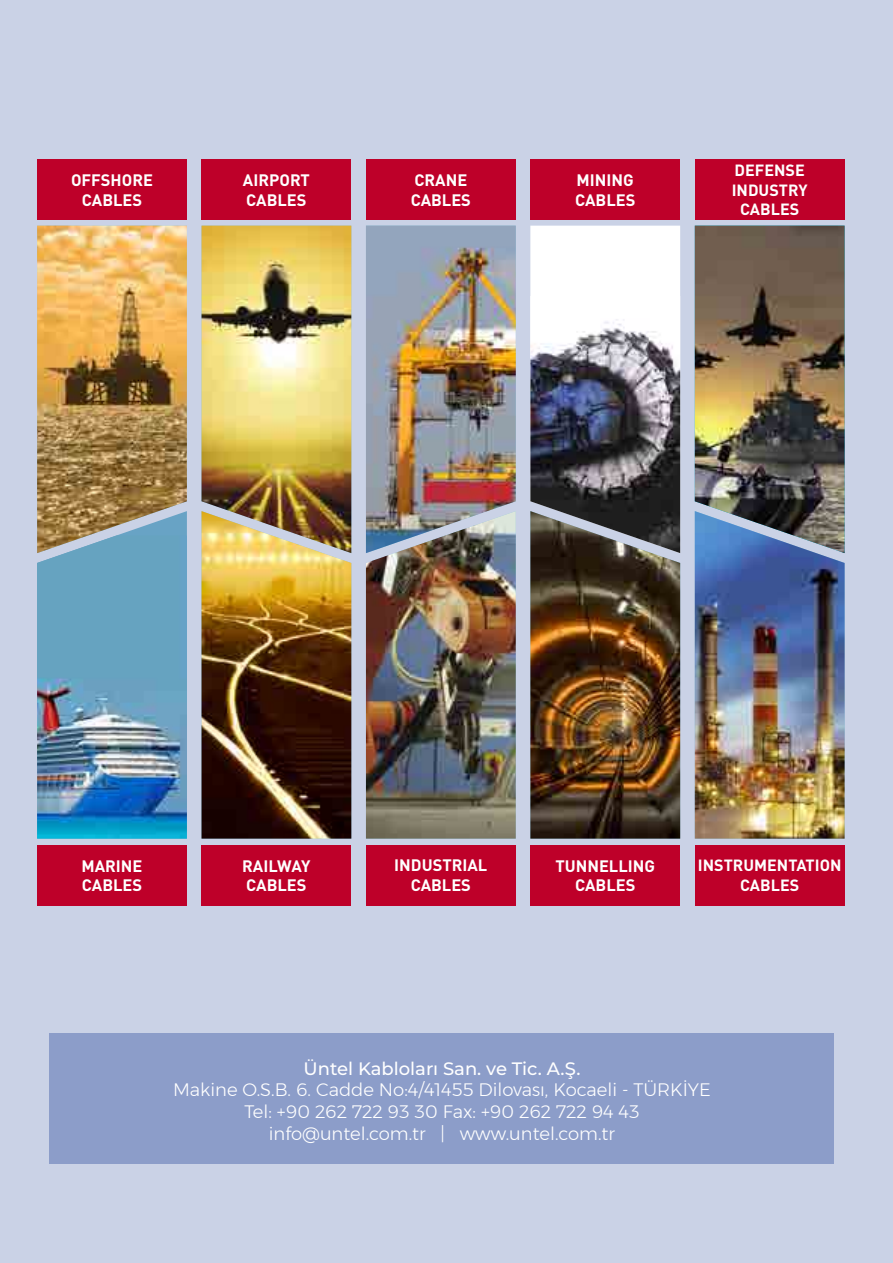
<style>
.page{position:relative;width:893px;height:1263px;background:#cad2e6}
.page>*{position:absolute;margin:0;border:0;box-sizing:border-box;transform-origin:0 0}
.t1{font:300 18px/21.6px "Montserrat";color:#fff;text-align:center}
.t2{font:500 18px "Montserrat";color:#fff}
.t3{font:700 16.35px/19.6px "DIN Pro";color:#fff}
.t4{font:700 16.05px/19.4px "DIN Pro";color:#fff;text-align:center}
</style>
<div class="page">
<img style="left:202px;top:226px;width:149px;height:285px">
<div style="left:530px;top:226px;width:150px;height:70px;background:#fff"></div>
<img style="left:530px;top:296px;width:150px;height:215px">
<img style="left:695px;top:226px;width:150px;height:285px">
<img style="left:202px;top:511px;width:149px;height:328px">
<img style="left:530px;top:511px;width:150px;height:328px">
<img style="left:695px;top:511px;width:150px;height:328px">
<img style="left:37px;top:226px;width:150px;height:285px">
<img style="left:366px;top:226px;width:150px;height:285px">
<svg style="left:37px;top:511px;width:150px;height:24px"></svg>
<img style="left:37px;top:535px;width:150px;height:304px">
<img style="left:366px;top:511px;width:150px;height:328px">
<div style="left:37px;top:159px;width:150px;height:61px;background:#be0029"></div>
<div style="left:37px;top:845px;width:150px;height:60px;background:#be0029"></div>
<div style="left:202px;top:159px;width:149px;height:61px;background:#be0029"></div>
<div style="left:202px;top:845px;width:149px;height:60px;background:#be0029"></div>
<div style="left:366px;top:159px;width:150px;height:61px;background:#be0029"></div>
<div style="left:366px;top:845px;width:150px;height:60px;background:#be0029"></div>
<div style="left:530px;top:159px;width:150px;height:61px;background:#be0029"></div>
<div style="left:695px;top:159px;width:150px;height:61px;background:#be0029"></div>
<div style="left:530px;top:845px;width:150px;height:60px;background:#be0029"></div>
<div style="left:695px;top:845px;width:150px;height:60px;background:#be0029"></div>
<div style="left:50px;top:1033px;width:784px;height:130px;background:#8c9dc9"></div>
<p class="t3" style="left:71px;top:168px;width:83px;text-align:center">OFFSHORE<br>CABLES</p>
<p class="t3" style="left:243px;top:168px;width:68px">AIRPORT<br>CABLES</p>
<p class="t3" style="left:411px;top:168px;width:62px">CRANE<br>CABLES</p>
<p class="t3" style="left:575px;top:168px;width:62px">MINING<br>CABLES</p>
<p class="t4" style="left:732px;top:159px;width:77px">DEFENSE<br>INDUSTRY<br>CABLES</p>
<p class="t3" style="left:81px;top:854px;width:63px">MARINE<br>CABLES</p>
<p class="t3" style="left:242px;top:854px;width:70px">RAILWAY<br>CABLES</p>
<p class="t3" style="left:394px;top:854px;width:95px;text-align:center">INDUSTRIAL<br>CABLES</p>
<p class="t3" style="left:555px;top:854px;width:101px;text-align:center">TUNNELLING<br>CABLES</p>
<p class="t4" style="left:698px;top:854px;width:145px">INSTRUMENTATION<br>CABLES</p>
<p class="t2" style="left:303px;top:1056px;width:278px">Üntel Kabloları San. ve Tic. A.Ş.</p>
<p class="t1" style="left:173px;top:1079px;width:539px">Makine O.S.B. 6. Cadde No:4/41455 Dilovası, Kocaeli - TÜRKİYE<br>Tel: +90 262 722 93 30 Fax: +90 262 722 94 43 info@untel.com.tr | www.untel.com.tr</p>
</div>
